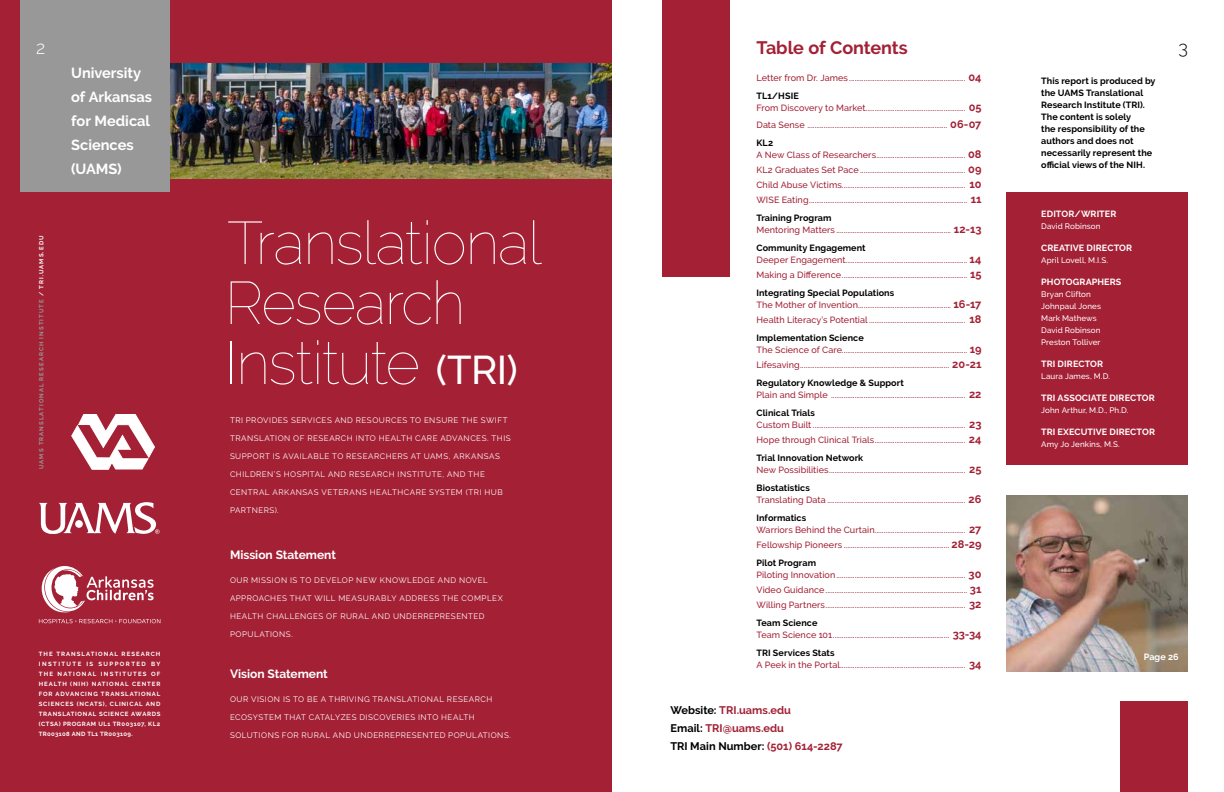
<style>
.page{position:relative;width:1224px;height:792px;background:#fff}
.page>*{position:absolute;margin:0;border:0;box-sizing:border-box;transform-origin:0 0}
.t1{font:100 60px/60px "Raleway";letter-spacing:-.025em;color:#fff}
.t2{font:700 18px "Raleway";letter-spacing:-.005em;color:#a32035}
.t3{font:300 18px "Raleway";color:#fff}
.t4{font:300 18px "Raleway";color:#000}
.t5{font:700 14.6px/24px "Raleway";color:#fff}
.t6{font:700 12px "Raleway";color:#fff}
.t7{font:700 11px/18px "Raleway";letter-spacing:.005em;color:#a32035}
.t8{font:500 9px/12px "Raleway";letter-spacing:.01em;color:#a32035}
.t9{font:700 9px/12px "Raleway";letter-spacing:.01em;color:#000}
.t10{font:700 9px "Raleway";letter-spacing:.01em;color:#fff}
.t11{font:8px "Raleway";letter-spacing:.06em;color:#fff}
.t12{font:500 8px/12px "Raleway";letter-spacing:.01em;color:#fff}
.t13{font:700 6px/10px "Raleway";letter-spacing:.07em;color:#fff;text-align:justify}
.t14{font:700 6px "Raleway";letter-spacing:.17em;color:#989898}
.s1{font-weight:700;font-size:11px}
.s2{font-weight:700;color:#000}
.s3{font-weight:500;font-size:40px}
.s4{color:#fff}
.s5{color:#000}
</style>
<div class="page">
<div style="left:0;top:0;width:612px;height:792px;background:#a32035"></div>
<img style="left:170px;top:64px;width:442px;height:115px">
<div style="left:20px;top:0;width:150px;height:192px;background:#989898"></div>
<svg style="left:39px;top:502px;width:121px;height:32px"></svg>
<svg style="left:39px;top:619px;width:121px;height:4px"></svg>
<svg style="left:41px;top:566px;width:113px;height:47px"></svg>
<svg style="left:72px;top:414px;width:82px;height:55px"></svg>
<img style="left:1006px;top:495px;width:182px;height:176px">
<div style="left:662px;top:0;width:68px;height:276px;background:#a32035"></div>
<div style="left:1120px;top:701px;width:68px;height:91px;background:#a32035"></div>
<div style="left:1006px;top:192px;width:182px;height:273px;background:#a32035"></div>
<h2 class="t2" style="left:756px;top:40px;width:153px">Table of Contents</h2>
<p class="t8" style="left:756px;top:69px;width:226px;line-height:18px">Letter from Dr. James ................................................................ <span class="s1">04<br></span><span class="s2">TL1/HSIE</span></p>
<p class="t8" style="left:756px;top:100px;width:227px;line-height:17px">From Discovery to Market....................................................... <span class="s1">05<br></span>Data Sense ............................................................................. <span class="s1">06-07</span></p>
<p class="t8" style="left:756px;top:137px;width:226px"><span class="s2">KL2<br></span>A New Class of Researchers ................................................. <span class="s1">08</span></p>
<p class="t8" style="left:756px;top:163px;width:227px;line-height:15px;text-align:justify">KL2 Graduates Set Pace .......................................................... <span class="s1">09<br></span>Child Abuse Victims .................................................................... <span class="s1">10<br></span>WISE Eating ....................................................................................... <span class="s1">11</span></p>
<p class="t8" style="left:756px;top:212px;width:227px"><span class="s2">Training Program<br></span>Mentoring Matters ............................................................... <span class="s1">12-13</span></p>
<p class="t8" style="left:756px;top:242px;width:226px"><span class="s2">Community Engagement<br></span>Deeper Engagement................................................................... <span class="s1">14</span></p>
<p class="t8" style="left:756px;top:266px;width:227px;line-height:18px">Making a Difference ..................................................................... <span class="s1">15<br></span><span class="s2">Integrating Special Populations</span></p>
<p class="t8" style="left:756px;top:298px;width:227px;line-height:15px">The Mother of Invention ................................................... <span class="s1">16-17<br></span>Health Literacy’s Potential ..................................................... <span class="s1">18</span></p>
<p class="t8" style="left:756px;top:332px;width:227px"><span class="s2">Implementation Science<br></span>The Science of Care..................................................................... <span class="s1">19</span></p>
<p class="t8" style="left:756px;top:356px;width:227px;line-height:18px">Lifesaving .................................................................................. <span class="s1">20-21<br></span><span class="s2">Regulatory Knowledge &amp; Support</span></p>
<p class="t8" style="left:756px;top:386px;width:227px;line-height:18px">Plain and Simple .......................................................................... <span class="s1">22<br></span><span class="s2">Clinical Trials</span></p>
<p class="t8" style="left:756px;top:418px;width:226px;line-height:15px">Custom Built .................................................................................... <span class="s1">23<br></span>Hope through Clinical Trials .................................................. <span class="s1">24</span></p>
<p class="t8" style="left:756px;top:452px;width:227px"><span class="s2">Trial Innovation Network<br></span>New Possibilities ........................................................................... <span class="s1">25</span></p>
<p class="t8" style="left:756px;top:482px;width:226px"><span class="s2">Biostatistics<br></span>Translating Data ............................................................................ <span class="s1">26</span></p>
<p class="t8" style="left:756px;top:512px;width:227px"><span class="s2">Informatics<br></span>Warriors Behind the Curtain.................................................. <span class="s1">27</span></p>
<p class="t8" style="left:756px;top:536px;width:227px;line-height:18px">Fellowship Pioneers .......................................................... <span class="s1">28-29<br></span><span class="s2">Pilot Program</span></p>
<p class="t8" style="left:756px;top:568px;width:227px;line-height:15px;text-align:justify">Piloting Innovation ....................................................................... <span class="s1">30<br></span>Video Guidance .............................................................................. <span class="s1">31<br></span>Willing Partners ............................................................................. <span class="s1">32</span></p>
<p class="t8" style="left:756px;top:617px;width:227px"><span class="s2">Team Science<br></span>Team Science 101 ................................................................ <span class="s1">33-34</span></p>
<p class="t8" style="left:756px;top:647px;width:226px"><span class="s2">TRI Services Stats<br></span>A Peek in the Portal ..................................................................... <span class="s1">34</span></p>
<h2 class="t3" style="left:36px;top:39px;width:11px">2</h2>
<h2 class="t4" style="left:1178px;top:39px;width:11px">3</h2>
<h3 class="t5" style="left:71px;top:62px;width:82px">University of Arkansas for Medical<br>Sciences (UAMS)</h3>
<p class="t9" style="left:1041px;top:75px;width:116px">This report is produced by the UAMS Translational<br>Research Institute (TRI).<br>The content is solely<br>the responsibility of the authors and does not necessarily represent the official views of the NIH.</p>
<p class="t10" style="left:1041px;top:210px;width:77px">EDITOR/WRITER</p>
<p class="t12" style="left:1041px;top:220px;width:61px">David Robinson</p>
<p class="t10" style="left:1041px;top:244px;width:92px">CREATIVE DIRECTOR</p>
<p class="t12" style="left:1041px;top:254px;width:68px">April Lovell, M.I.S.</p>
<p class="t10" style="left:1041px;top:278px;width:82px">PHOTOGRAPHERS</p>
<p class="t12" style="left:1041px;top:288px;width:61px">Bryan Clifton<br>Johnpaul Jones<br>Mark Mathews<br>David Robinson<br>Preston Tolliver</p>
<p class="t10" style="left:1041px;top:360px;width:63px">TRI DIRECTOR</p>
<p class="t12" style="left:1041px;top:370px;width:70px">Laura James, M.D.</p>
<p class="t10" style="left:1041px;top:394px;width:115px">TRI ASSOCIATE DIRECTOR</p>
<p class="t12" style="left:1041px;top:404px;width:89px">John Arthur, M.D., Ph.D.</p>
<p class="t10" style="left:1041px;top:428px;width:115px">TRI EXECUTIVE DIRECTOR</p>
<p class="t12" style="left:1041px;top:438px;width:80px">Amy Jo Jenkins, M.S.</p>
<h1 class="t1" style="left:225px;top:218px;width:319px">Translational<br>Research<br>Institute <span class="s3">(TRI)</span></h1>
<p class="t11" style="left:230px;top:416px;width:279px">TRI PROVIDES SERVICES AND RESOURCES TO ENSURE THE SWIFT</p>
<p class="t11" style="left:230px;top:434px;width:282px">TRANSLATION OF RESEARCH INTO HEALTH CARE ADVANCES. THIS</p>
<p class="t11" style="left:230px;top:452px;width:271px">SUPPORT IS AVAILABLE TO RESEARCHERS AT UAMS, ARKANSAS</p>
<p class="t11" style="left:230px;top:470px;width:256px">CHILDREN’S HOSPITAL AND RESEARCH INSTITUTE, AND THE</p>
<p class="t11" style="left:230px;top:488px;width:274px">CENTRAL ARKANSAS VETERANS HEALTHCARE SYSTEM (TRI HUB</p>
<p class="t11" style="left:230px;top:506px;width:50px">PARTNERS).</p>
<h3 class="t6" style="left:230px;top:549px;width:107px">Mission Statement</h3>
<p class="t11" style="left:230px;top:576px;width:259px">OUR MISSION IS TO DEVELOP NEW KNOWLEDGE AND NOVEL</p>
<p class="t11" style="left:230px;top:594px;width:274px">APPROACHES THAT WILL MEASURABLY ADDRESS THE COMPLEX</p>
<p class="t11" style="left:230px;top:612px;width:256px">HEALTH CHALLENGES OF RURAL AND UNDERREPRESENTED</p>
<p class="t11" style="left:230px;top:630px;width:64px">POPULATIONS.</p>
<h3 class="t6" style="left:230px;top:668px;width:99px">Vision Statement</h3>
<p class="t11" style="left:230px;top:695px;width:264px">OUR VISION IS TO BE A THRIVING TRANSLATIONAL RESEARCH</p>
<p class="t11" style="left:230px;top:713px;width:246px">ECOSYSTEM THAT CATALYZES DISCOVERIES INTO HEALTH</p>
<p class="t11" style="left:230px;top:731px;width:283px">SOLUTIONS FOR RURAL AND UNDERREPRESENTED POPULATIONS.</p>
<p class="t14" style="left:38px;top:469px;width:235px;rotate:-90deg">UAMS TRANSLATIONAL RESEARCH INSTITUTE <span class="s4">/ TRI.UAMS.EDU</span></p>
<p class="t13" style="left:39px;top:649px;width:123px">THE TRANSLATIONAL RESEARCH INSTITUTE IS SUPPORTED BY THE NATIONAL INSTITUTES OF HEALTH (NIH) NATIONAL CENTER FOR ADVANCING TRANSLATIONAL SCIENCES (NCATS), CLINICAL AND TRANSLATIONAL SCIENCE AWARDS (CTSA) PROGRAM UL1 TR003107, KL2<br>TR003108 AND TL1 TR003109.</p>
<p class="t10" style="left:1144px;top:654px;width:36px">Page 26</p>
<p class="t7" style="left:670px;top:702px;width:174px"><span class="s5">Website:</span> TRI.uams.edu<br><span class="s5">Email:</span> TRI@uams.edu<br><span class="s5">TRI Main Number:</span> (501) 614-2287</p>
</div>
